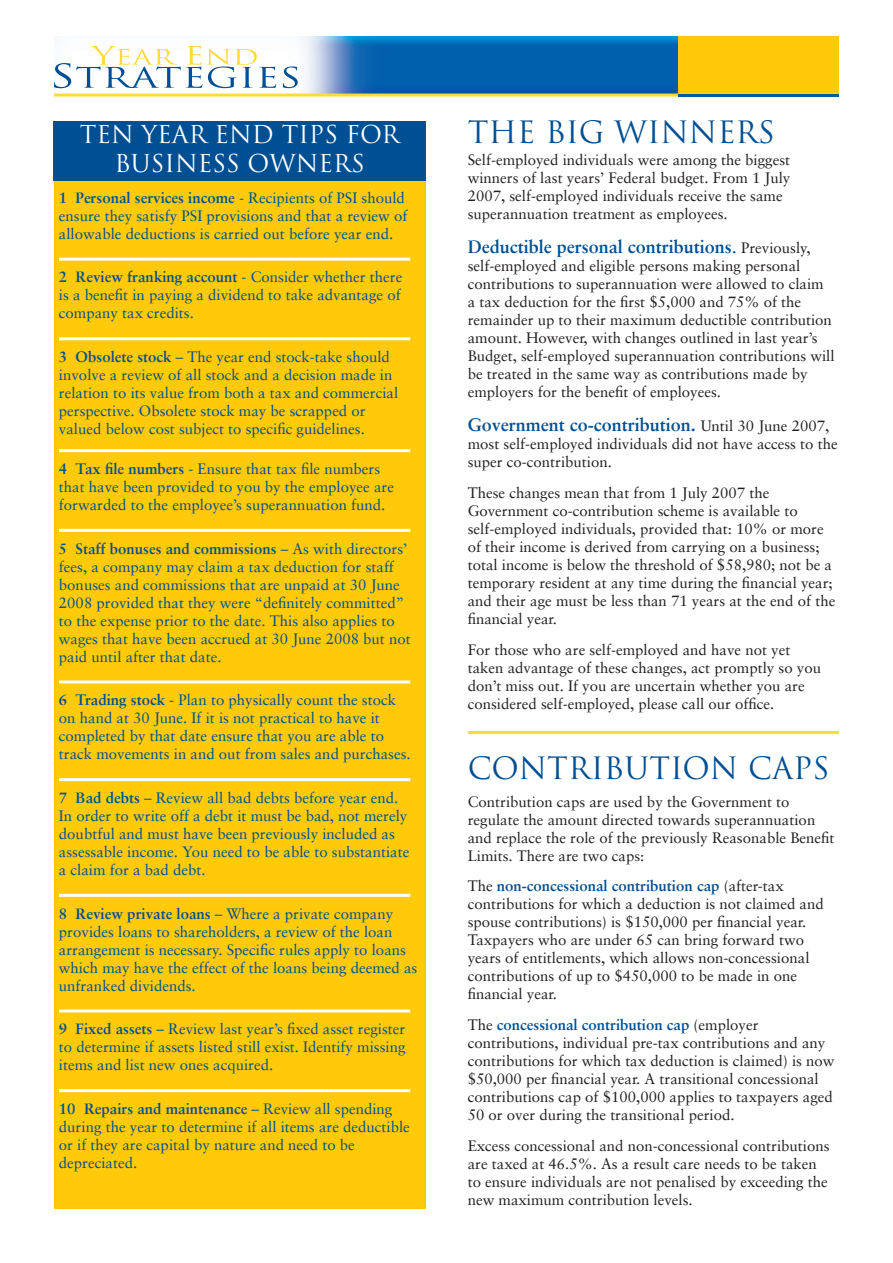
<style>
.page{position:relative;width:893px;height:1263px;background:#fff}
.page>*{position:absolute;margin:0;border:0;box-sizing:border-box;transform-origin:0 0}
.t1{font:30px "Trajan";color:#004f92}
.t2{font:24px/28.8px "Trajan";color:#fff;text-align:center}
.t3{font:700 18px "Sabon LT";color:#004f92}
.t4{font:15px/18px "Sabon LT";color:#231f20}
.t5{font:15px/18px "Sabon LT";color:#004f92}
.s1{font-weight:700}
.s2{font-weight:400}
.s3{font-weight:400;font-size:15px;color:#231f20}
.s4{font-weight:700;color:#004f92}
</style>
<div class="page">
<img style="left:54px;top:36px;width:624px;height:58px">
<div style="left:678px;top:36px;width:161px;height:58px;background:#feca0a"></div>
<hr style="left:54px;top:94px;width:785px;height:3px;background:#ffda3e">
<div style="left:54px;top:121px;width:371px;height:1088px;background:#feca0a"></div>
<hr style="left:59px;top:258px;width:351px;height:3px;background:#fff">
<hr style="left:59px;top:337px;width:351px;height:3px;background:#fff">
<hr style="left:59px;top:449px;width:351px;height:3px;background:#fff">
<hr style="left:59px;top:529px;width:351px;height:3px;background:#fff">
<hr style="left:59px;top:680px;width:351px;height:3px;background:#fff">
<hr style="left:59px;top:778px;width:351px;height:3px;background:#fff">
<hr style="left:59px;top:894px;width:351px;height:3px;background:#fff">
<hr style="left:59px;top:1009px;width:351px;height:3px;background:#fff">
<hr style="left:59px;top:1089px;width:351px;height:3px;background:#fff">
<div style="left:53px;top:121px;width:372px;height:60px;background:#004f92"></div>
<svg style="left:54px;top:46px;width:244px;height:42px"></svg>
<hr style="left:468px;top:731px;width:371px;height:3px;background:#ffda3e">
<hr style="left:678px;top:94px;width:161px;height:3px;background:#0159aa">
<p class="t2" style="left:80px;top:120px;width:321px">TEN YEAR END TIPS FOR<br>BUSINESS OWNERS</p>
<p class="t5" style="left:59px;top:188px;width:350px"><span class="s1">1 Personal services income</span> - Recipients of PSI should ensure they satisfy PSI provisions and that a review of allowable deductions is carried out before year end.</p>
<p class="t5" style="left:59px;top:268px;width:345px;text-align:justify"><span class="s1">2 Review franking account</span> - Consider whether there is a benefit in paying a dividend to take advantage of company tax credits.</p>
<p class="t5" style="left:59px;top:348px;width:341px"><span class="s1">3 Obsolete stock</span> – The year end stock-take should involve a review of all stock and a decision made in relation to its value from both a tax and commercial perspective. Obsolete stock may be scrapped or valued below cost subject to specific guidelines.</p>
<p class="t5" style="left:59px;top:460px;width:337px"><span class="s1">4 Tax file numbers</span> - Ensure that tax file numbers that have been provided to you by the employee are forwarded to the employee’s superannuation fund.</p>
<p class="t5" style="left:59px;top:539px;width:353px"><span class="s1">5 Staff bonuses and commissions</span> – As with directors’ fees, a company may claim a tax deduction for staff bonuses and commissions that are unpaid at 30 June 2008 provided that they were “definitely committed” to the expense prior to the date. This also applies to wages that have been accrued at 30 June 2008 but not paid until after that date.</p>
<p class="t5" style="left:59px;top:691px;width:353px"><span class="s1">6 Trading stock</span> - Plan to physically count the stock on hand at 30 June. If it is not practical to have it completed by that date ensure that you are able to track movements in and out from sales and purchases.</p>
<p class="t5" style="left:59px;top:789px;width:352px"><span class="s1">7 Bad debts</span> – Review all bad debts before year end.<br>In order to write off a debt it must be bad, not merely doubtful and must have been previously included as assessable income. You need to be able to substantiate a claim for a bad debt.</p>
<p class="t5" style="left:59px;top:904px;width:360px"><span class="s1">8 Review private loans</span> – Where a private company provides loans to shareholders, a review of the loan arrangement is necessary. Specific rules apply to loans which may have the effect of the loans being deemed as unfranked dividends.</p>
<p class="t5" style="left:59px;top:1020px;width:348px;text-align:justify"><span class="s1">9 Fixed assets</span> – Review last year’s fixed asset register to determine if assets listed still exist. Identify missing items and list new ones acquired.</p>
<p class="t5" style="left:59px;top:1099px;width:352px"><span class="s1">10 Repairs and maintenance</span> – Review all spending during the year to determine if all items are deductible or if they are capital by nature and need to be depreciated.</p>
<p class="t1" style="left:468px;top:114px;width:309px">THE BIG WINNERS</p>
<p class="t4" style="left:468px;top:150px;width:324px">Self-employed individuals were among the biggest winners of last years’ Federal budget. From 1 July 2007, self-employed individuals receive the same superannuation treatment as employees.</p>
<p class="t3" style="left:468px;top:235px;width:344px">Deductible personal contributions<span class="s2">.</span> <span class="s3">Previously,</span></p>
<p class="t4" style="left:468px;top:257px;width:368px">self-employed and eligible persons making personal contributions to superannuation were allowed to claim a tax deduction for the first $5,000 and 75% of the remainder up to their maximum deductible contribution amount. However, with changes outlined in last year’s Budget, self-employed superannuation contributions will be treated in the same way as contributions made by employers for the benefit of employees.</p>
<p class="t3" style="left:468px;top:414px;width:363px">Government co-contribution. <span class="s3">Until 30 June 2007,</span></p>
<p class="t4" style="left:468px;top:435px;width:372px">most self‑employed individuals did not have access to the super co‑contribution.</p>
<p class="t4" style="left:468px;top:484px;width:369px">These changes mean that from 1 July 2007 the Government co-contribution scheme is available to self-employed individuals, provided that: 10% or more of their income is derived from carrying on a business; total income is below the threshold of $58,980; not be a temporary resident at any time during the financial year; and their age must be less than 71 years at the end of the financial year.</p>
<p class="t4" style="left:468px;top:640px;width:355px">For those who are self-employed and have not yet taken advantage of these changes, act promptly so you don’t miss out. If you are uncertain whether you are considered self-employed, please call our office.</p>
<p class="t1" style="left:468px;top:750px;width:363px">CONTRIBUTION CAPS</p>
<p class="t4" style="left:468px;top:792px;width:368px">Contribution caps are used by the Government to regulate the amount directed towards superannuation and replace the role of the previously Reasonable Benefit Limits. There are two caps:</p>
<p class="t4" style="left:468px;top:877px;width:357px">The <span class="s4">non-concessional contribution cap</span> (after-tax contributions for which a deduction is not claimed and spouse contributions) is $150,000 per financial year.<br>Taxpayers who are under 65 can bring forward two years of entitlements, which allows non-concessional contributions of up to $450,000 to be made in one financial year.</p>
<p class="t4" style="left:468px;top:1016px;width:368px">The <span class="s4">concessional contribution cap</span> (employer contributions, individual pre-tax contributions and any contributions for which tax deduction is claimed) is now $50,000 per financial year. A transitional concessional contributions cap of $100,000 applies to taxpayers aged 50 or over during the transitional period.</p>
<p class="t4" style="left:468px;top:1136px;width:363px">Excess concessional and non-concessional contributions are taxed at 46.5%. As a result care needs to be taken to ensure individuals are not penalised by exceeding the new maximum contribution levels.</p>
</div>
